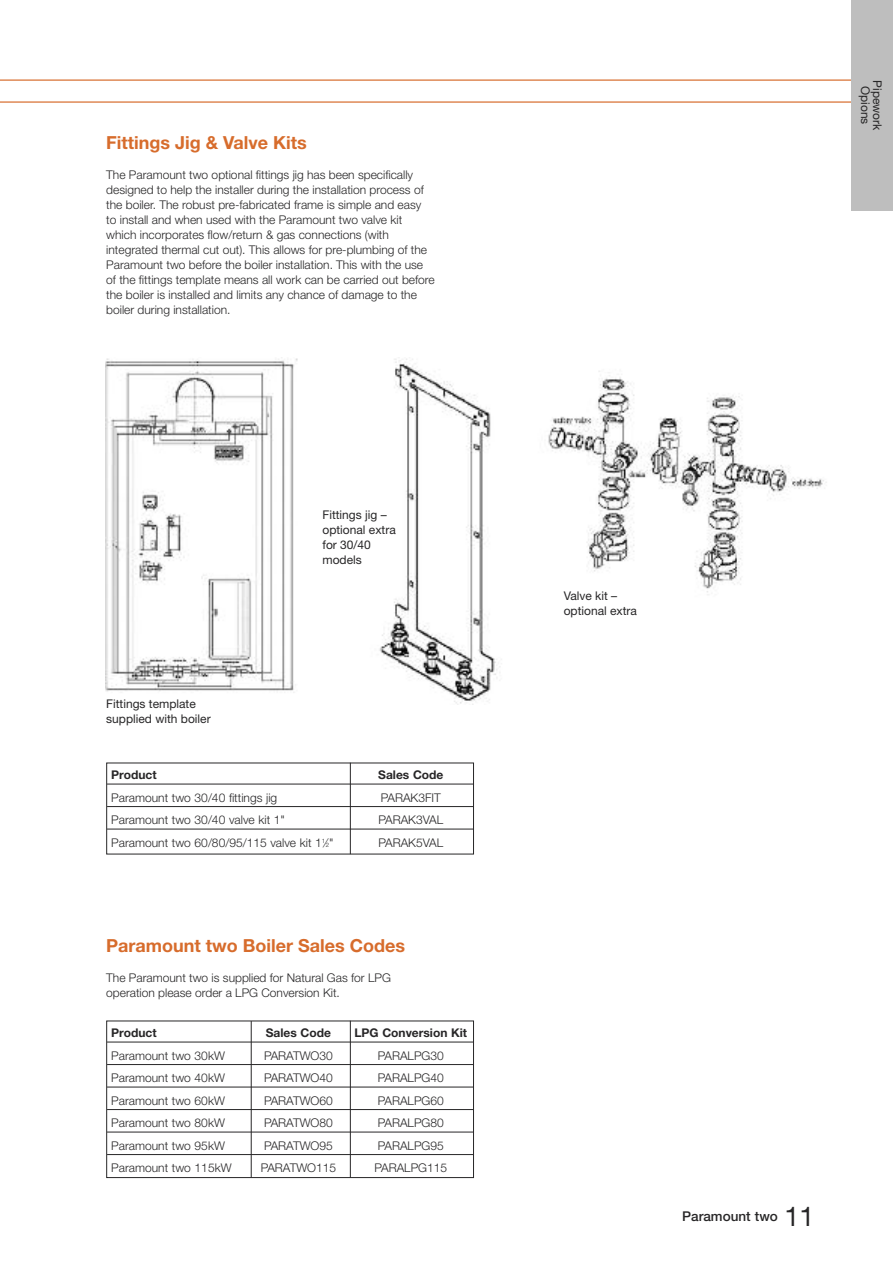
<style>
.page{position:relative;width:893px;height:1263px;background:#fff}
.page>*{position:absolute;margin:0;border:0;box-sizing:border-box;transform-origin:0 0}
.t1{font:700 18px "Helvetica Neue";color:#d76c2c}
.t2{font:500 13.5px "Helvetica Neue";color:#272627}
.t3{font:300 12px/15px "Helvetica Neue";color:#272627}
.t4{font:12px/15px "Helvetica Neue";color:#272627}
.t5{font:700 12px "Helvetica Neue";color:#272627}
.s1{font-size:6px}
.s2{font-weight:400;font-size:27px}
</style>
<div class="page">
<hr style="left:0;top:79px;width:893px;height:2px;background:#d76c2c">
<img style="left:106px;top:357px;width:721px;height:347px">
<hr style="left:107px;top:784px;width:366px;height:1px;background:#272627">
<hr style="left:107px;top:806px;width:366px;height:1px;background:#272627">
<hr style="left:107px;top:829px;width:366px;height:1px;background:#272627">
<hr style="left:350px;top:763px;width:1px;height:91px;background:#272627">
<div style="left:106px;top:1020px;width:368px;height:158px;border:1px solid #272627"></div>
<hr style="left:107px;top:1042px;width:366px;height:1px;background:#272627">
<hr style="left:107px;top:1064px;width:366px;height:1px;background:#272627">
<hr style="left:107px;top:1087px;width:366px;height:1px;background:#272627">
<hr style="left:107px;top:1109px;width:366px;height:1px;background:#272627">
<hr style="left:107px;top:1132px;width:366px;height:1px;background:#272627">
<hr style="left:107px;top:1154px;width:366px;height:1px;background:#272627">
<hr style="left:251px;top:1021px;width:1px;height:156px;background:#272627">
<hr style="left:350px;top:1021px;width:1px;height:157px;background:#272627">
<hr style="left:0;top:101px;width:893px;height:2px;background:#d76c2c">
<div style="left:851px;top:0;width:42px;height:210px;background:#bebebe"></div>
<h1 class="t1" style="left:106px;top:136px;width:202px">Fittings Jig &amp; Valve Kits</h1>
<p class="t3" style="left:106px;top:168px;width:330px">The Paramount two optional fittings jig has been specifically designed to help the installer during the installation process of the boiler. The robust pre-fabricated frame is simple and easy<br>to install and when used with the Paramount two valve kit which incorporates flow/return &amp; gas connections (with integrated thermal cut out). This allows for pre-plumbing of the Paramount two before the boiler installation. This with the use of the fittings template means all work can be carried out before the boiler is installed and limits any chance of damage to the boiler during installation.</p>
<p class="t4" style="left:106px;top:697px;width:106px">Fittings template supplied with boiler</p>
<p class="t4" style="left:322px;top:508px;width:75px">Fittings jig – optional extra for 30/40 models</p>
<p class="t5" style="left:111px;top:771px;width:47px">Product</p>
<p class="t5" style="left:378px;top:771px;width:67px">Sales Code</p>
<p class="t3" style="left:111px;top:791px;width:167px">Paramount two 30/40 fittings jig</p>
<p class="t3" style="left:381px;top:791px;width:62px">PARAK3FIT</p>
<p class="t3" style="left:111px;top:814px;width:175px">Paramount two 30/40 valve kit 1"</p>
<p class="t3" style="left:378px;top:814px;width:66px">PARAK3VAL</p>
<p class="t3" style="left:111px;top:836px;width:224px">Paramount two 60/80/95/115 valve kit 1<sup>1</sup>⁄<span class="s1">2</span>"</p>
<p class="t3" style="left:378px;top:836px;width:66px">PARAK5VAL</p>
<h1 class="t1" style="left:106px;top:939px;width:300px">Paramount two Boiler Sales Codes</h1>
<p class="t3" style="left:106px;top:972px;width:286px">The Paramount two is supplied for Natural Gas for LPG operation please order a LPG Conversion Kit.</p>
<p class="t5" style="left:111px;top:1029px;width:47px">Product</p>
<p class="t5" style="left:266px;top:1029px;width:67px">Sales Code</p>
<p class="t5" style="left:354px;top:1029px;width:114px">LPG Conversion Kit</p>
<p class="t3" style="left:111px;top:1049px;width:115px">Paramount two 30kW</p>
<p class="t3" style="left:264px;top:1049px;width:70px">PARATWO30</p>
<p class="t3" style="left:378px;top:1049px;width:68px">PARALPG30</p>
<p class="t3" style="left:111px;top:1072px;width:115px">Paramount two 40kW</p>
<p class="t3" style="left:264px;top:1072px;width:70px">PARATWO40</p>
<p class="t3" style="left:378px;top:1072px;width:68px">PARALPG40</p>
<p class="t3" style="left:111px;top:1094px;width:115px">Paramount two 60kW</p>
<p class="t3" style="left:264px;top:1094px;width:70px">PARATWO60</p>
<p class="t3" style="left:378px;top:1094px;width:68px">PARALPG60</p>
<p class="t3" style="left:111px;top:1117px;width:115px">Paramount two 80kW</p>
<p class="t3" style="left:264px;top:1117px;width:70px">PARATWO80</p>
<p class="t3" style="left:378px;top:1117px;width:68px">PARALPG80</p>
<p class="t3" style="left:111px;top:1139px;width:115px">Paramount two 95kW</p>
<p class="t3" style="left:264px;top:1139px;width:70px">PARATWO95</p>
<p class="t3" style="left:378px;top:1139px;width:68px">PARALPG95</p>
<p class="t3" style="left:111px;top:1162px;width:122px">Paramount two 115kW</p>
<p class="t3" style="left:261px;top:1162px;width:77px">PARATWO115</p>
<p class="t3" style="left:374px;top:1162px;width:74px">PARALPG115</p>
<p class="t4" style="left:564px;top:589px;width:75px">Valve kit – optional extra</p>
<p class="t4" style="left:882px;top:80px;width:52px;line-height:12px;text-align:center;rotate:90deg">Pipework<br>Opions</p>
<p class="t2" style="left:682px;top:1212px;width:134px">Paramount two <span class="s2">11</span></p>
</div>
